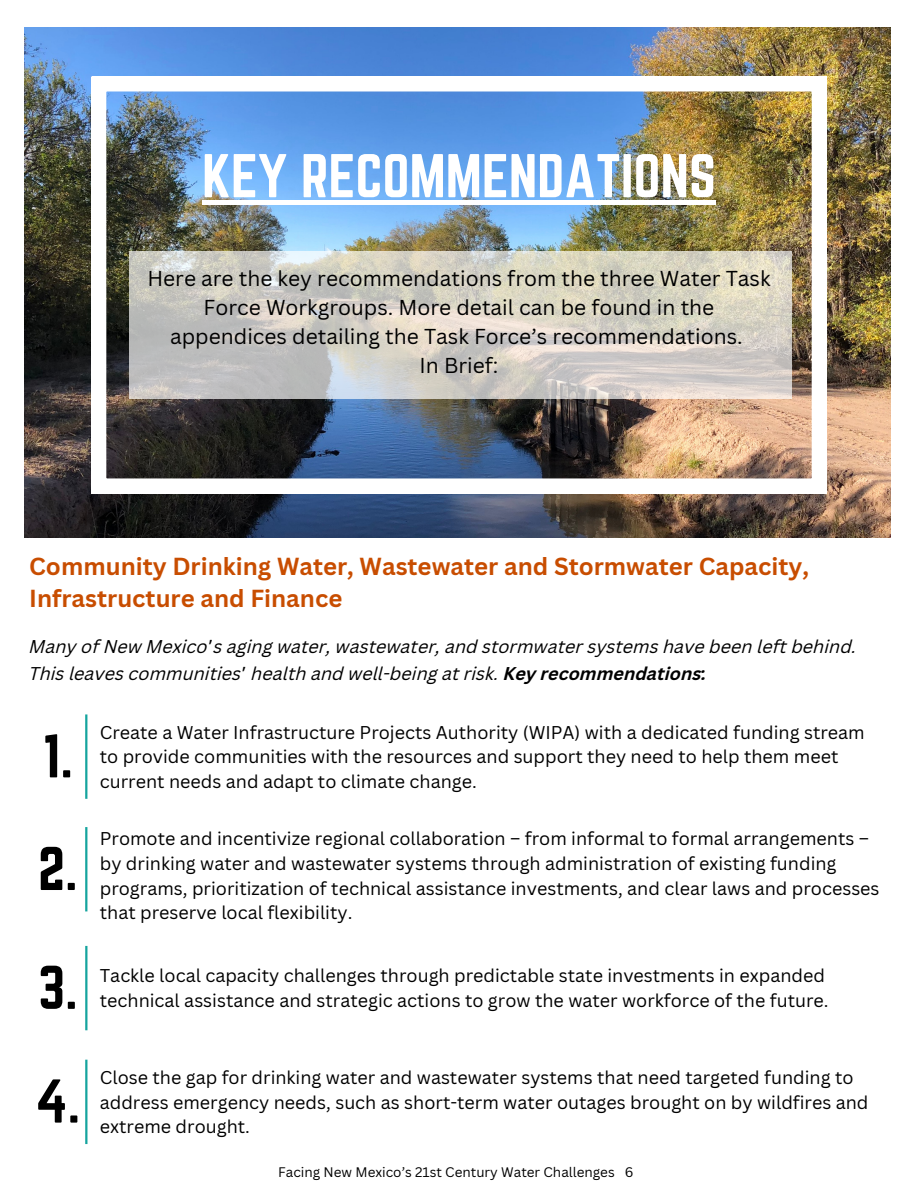
<style>
.page{position:relative;width:918px;height:1188px;background:#fff}
.page>*{position:absolute;margin:0;border:0;box-sizing:border-box;transform-origin:0 0}
.t1{font:54px "Norwester";color:#fff}
.t2{font:54px "Norwester";color:#000}
.t3{font:700 24px/32.7px "Canva Sans";color:#c84d00}
.t4{font:21px/29.2px "Canva Sans";color:#000;text-align:center}
.t5{font:18px/24.8px "Canva Sans";color:#000}
.t6{font:italic 18px/27px "Canva Sans";color:#000}
.t7{font:13.5px "Canva Sans";color:#000}
.s1{font-family:"Noto Sans Gurmukhi";font-style:normal}
.s2{font-weight:700}
</style>
<div class="page">
<img style="left:24px;top:27px;width:866px;height:511px">
<img style="left:92px;top:77px;width:734px;height:416px">
<svg style="left:129px;top:251px;width:663px;height:147px;background:#d1cdc5"></svg>
<hr style="left:202px;top:201px;width:514px;height:4px;background:#fff">
<hr style="left:85px;top:714px;width:2px;height:85px;background:#15a49e">
<hr style="left:85px;top:827px;width:2px;height:84px;background:#15a49e">
<hr style="left:85px;top:946px;width:2px;height:84px;background:#15a49e">
<hr style="left:85px;top:1060px;width:2px;height:84px;background:#15a49e">
<p class="t1" style="left:202px;top:143px;width:515px">KEY RECOMMENDATIONS</p>
<p class="t4" style="left:147px;top:263px;width:625px">Here are the key recommendations from the three Water Task<br>Force Workgroups. More detail can be found in the appendices detailing the Task Force’s recommendations.</p>
<p class="t4" style="left:420px;top:351px;width:80px">In Brief:</p>
<p class="t3" style="left:29px;top:549px;width:781px">Community Drinking Water, Wastewater and Stormwater Capacity,<br>Infrastructure and Finance</p>
<p class="t6" style="left:29px;top:635px;width:829px">Many of New Mexico<span class="s1">’</span>s aging water, wastewater, and stormwater systems have been left behind.<br>This leaves communities<span class="s1">’</span> health and well-being at risk. <span class="s2">Key recommendations:</span></p>
<p class="t2" style="left:43px;top:723px;width:32px">1.</p>
<p class="t5" style="left:100px;top:719px;width:766px">Create a Water Infrastructure Projects Authority (WIPA) with a dedicated funding stream to provide communities with the resources and support they need to help them meet current needs and adapt to climate change.</p>
<p class="t2" style="left:38px;top:836px;width:41px">2.</p>
<p class="t5" style="left:100px;top:826px;width:781px">Promote and incentivize regional collaboration – from informal to formal arrangements – by drinking water and wastewater systems through administration of existing funding programs, prioritization of technical assistance investments, and clear laws and processes that preserve local flexibility.</p>
<p class="t2" style="left:38px;top:955px;width:41px">3.</p>
<p class="t5" style="left:100px;top:963px;width:730px">Tackle local capacity challenges through predictable state investments in expanded technical assistance and strategic actions to grow the water workforce of the future.</p>
<p class="t2" style="left:35px;top:1069px;width:46px">4.</p>
<p class="t5" style="left:100px;top:1064px;width:770px">Close the gap for drinking water and wastewater systems that need targeted funding to address emergency needs, such as short-term water outages brought on by wildfires and extreme drought.</p>
<p class="t7" style="left:278px;top:1163px;width:357px">Facing New Mexico’s 21st Century Water Challenges 6</p>
</div>
